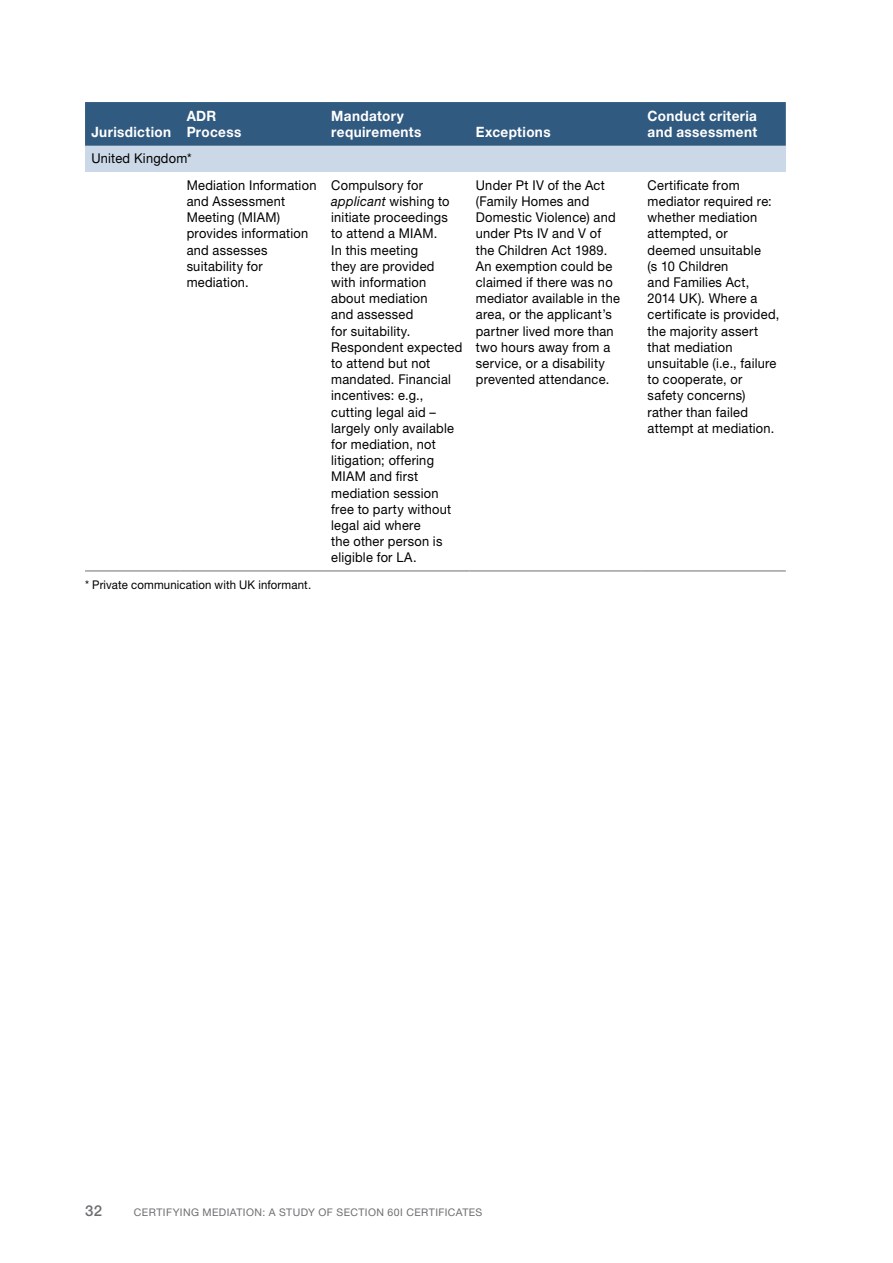
<style>
.page{position:relative;width:893px;height:1263px;background:#fff}
.page>*{position:absolute;margin:0;border:0;box-sizing:border-box;transform-origin:0 0}
.t1{font:500 15px "Helvetica Neue LT Std";color:#6d6e71}
.t2{font:700 14.25px/16.5px "Helvetica Neue LT Std";letter-spacing:.025em;color:#fff;scale:.95 1}
.t3{font:13.5px/16.2px "Helvetica Neue LT Std";letter-spacing:.02em;color:#000;scale:.95 1}
.t4{font:12px "Helvetica Neue LT Std";letter-spacing:.01em;color:#000;scale:.95 1}
.t5{font:10.5px "Helvetica Neue LT Std";letter-spacing:.045em;color:#6d6e71}
.s1{font-style:italic}
</style>
<div class="page">
<div style="left:85px;top:102px;width:701px;height:44px;background:#315a80"></div>
<div style="left:85px;top:146px;width:701px;height:26px;background:#cad8e7"></div>
<hr style="left:85px;top:570px;width:95px;height:1px;background:#6d6e71">
<hr style="left:180px;top:570px;width:145px;height:1px;background:#6d6e71">
<hr style="left:325px;top:570px;width:144px;height:1px;background:#6d6e71">
<hr style="left:469px;top:570px;width:172px;height:1px;background:#6d6e71">
<hr style="left:641px;top:570px;width:145px;height:1px;background:#6d6e71">
<p class="t2" style="left:91px;top:124px;width:85px">Jurisdiction</p>
<p class="t2" style="left:187px;top:107px;width:59px">ADR<br>Process</p>
<p class="t2" style="left:331px;top:107px;width:96px">Mandatory requirements</p>
<p class="t2" style="left:476px;top:124px;width:80px">Exceptions</p>
<p class="t2" style="left:648px;top:107px;width:117px">Conduct criteria and assessment</p>
<p class="t3" style="left:187px;top:145px;width:138px;line-height:26.7px;text-indent:-95px">United Kingdom*<br>Mediation Information</p>
<p class="t3" style="left:187px;top:193px;width:130px">and Assessment<br>Meeting (MIAM) provides information and assesses suitability for mediation.</p>
<p class="t4" style="left:85px;top:578px;width:240px">* Private communication with UK informant.</p>
<p class="t3" style="left:331px;top:177px;width:140px">Compulsory for <span class="s1">applicant</span> wishing to initiate proceedings to attend a MIAM.<br>In this meeting<br>they are provided<br>with information about mediation<br>and assessed<br>for suitability.<br>Respondent expected to attend but not mandated. Financial incentives: e.g., cutting legal aid – largely only available for mediation, not litigation; offering<br>MIAM and first mediation session free to party without legal aid where<br>the other person is eligible for LA.</p>
<p class="t3" style="left:476px;top:177px;width:153px">Under Pt IV of the Act (Family Homes and<br>Domestic Violence) and under Pts IV and V of the Children Act 1989.<br>An exemption could be claimed if there was no mediator available in the area, or the applicant’s partner lived more than two hours away from a service, or a disability prevented attendance.</p>
<p class="t3" style="left:648px;top:177px;width:140px">Certificate from mediator required re: whether mediation attempted, or deemed unsuitable<br>(s 10 Children<br>and Families Act,<br>2014 UK). Where a certificate is provided, the majority assert that mediation unsuitable (i.e., failure to cooperate, or safety concerns) rather than failed attempt at mediation.</p>
<p class="t1" style="left:85px;top:1202px;width:19px">32</p>
<p class="t5" style="left:134px;top:1206px;width:15px">Certif</p>
<p class="t5" style="left:173px;top:1206px;width:15px">ying</p>
<p class="t5" style="left:203px;top:1206px;width:8px">mediation</p>
<p class="t5" style="left:262px;top:1206px;width:25px">: a stud</p>
<p class="t5" style="left:308px;top:1206px;width:36px">y of section</p>
<p class="t5" style="left:388px;top:1206px;width:27px">60I certificates</p>
</div>
